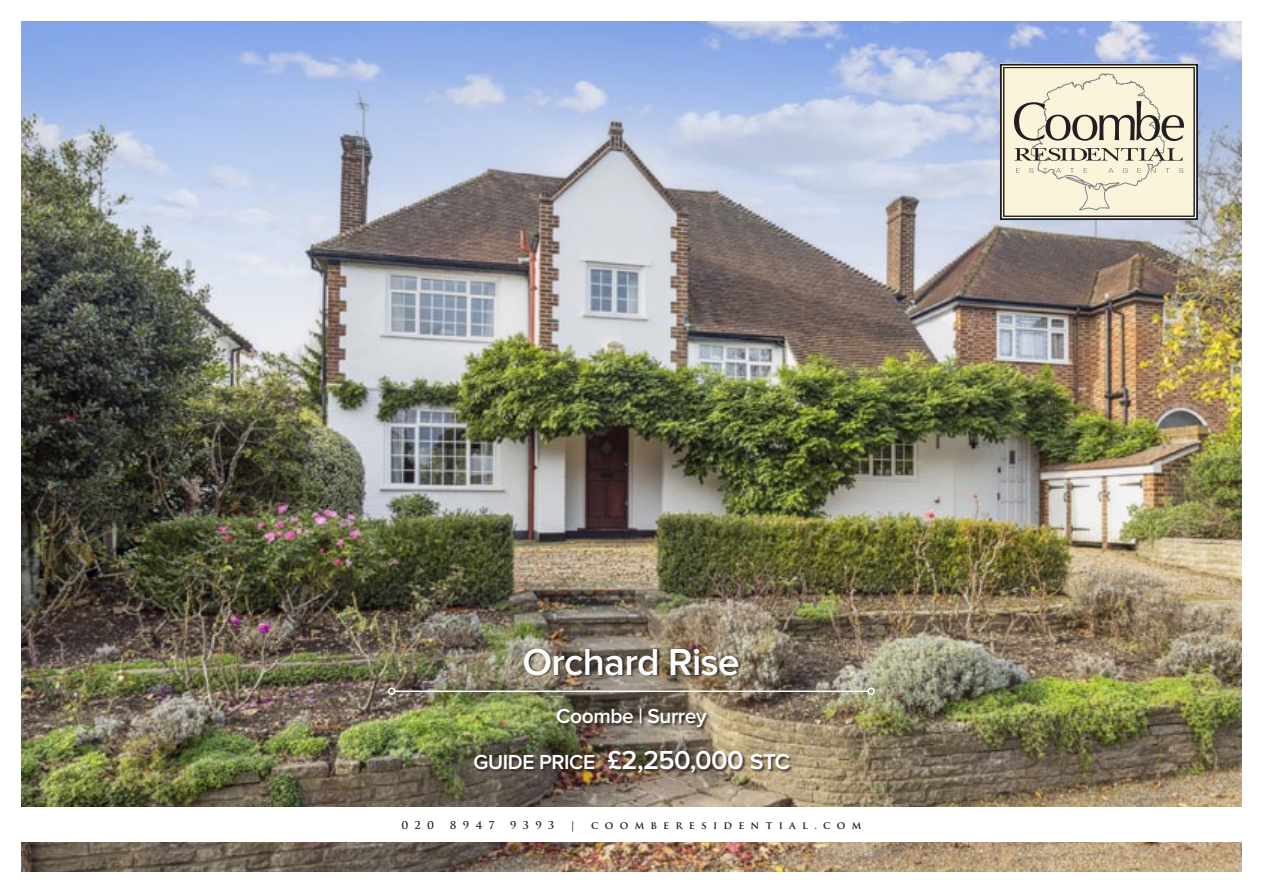
<style>
.page{position:relative;width:1263px;height:893px;background:#fff}
.page>*{position:absolute;margin:0;border:0;box-sizing:border-box;transform-origin:0 0}
.t1{font:600 39px "Proxima Nova";letter-spacing:-.02em;color:#fff}
.t2{font:600 27px "Proxima Nova";letter-spacing:-.02em;color:#fff}
.t3{font:600 21px "Proxima Nova";letter-spacing:-.02em;color:#fff}
.t4{font:700 10.5px "Trajan Pro";letter-spacing:.6em;color:#231f20}
.s1{font-size:21px}
</style>
<div class="page">
<img style="left:21px;top:21px;width:1221px;height:851px">
<svg style="left:1000px;top:64px;width:198px;height:156px;background:#d8d2be"></svg>
<div style="left:21px;top:808px;width:1221px;height:34px;background:#fff"></div>
<div style="left:474px;top:647px;width:319px;height:129px;background:#231f20;opacity:.75"></div>
<hr style="left:395px;top:690px;width:473px;height:2px;background:#fff">
<div style="left:388px;top:687px;width:7px;height:8px;border:2px solid #fff;border-radius:50%"></div>
<div style="left:867px;top:687px;width:8px;height:8px;border:2px solid #fff;border-radius:50%"></div>
<h1 class="t1" style="left:522px;top:639px;width:219px">Orchard Rise</h1>
<h3 class="t3" style="left:556px;top:704px;width:152px">Coombe | Surrey</h3>
<h2 class="t2" style="left:473px;top:745px;width:318px"><span class="s1">guide price</span> £2,250,000 stc</h2>
<p class="t4" style="left:401px;top:819px;width:34px">020</p>
<p class="t4" style="left:450px;top:819px;width:46px">8947</p>
<p class="t4" style="left:510px;top:819px;width:45px">9393</p>
<p class="t4" style="left:570px;top:819px;width:7px">|</p>
<p class="t4" style="left:591px;top:819px;width:272px">COOMBERESIDENTIAL.COM</p>
</div>
